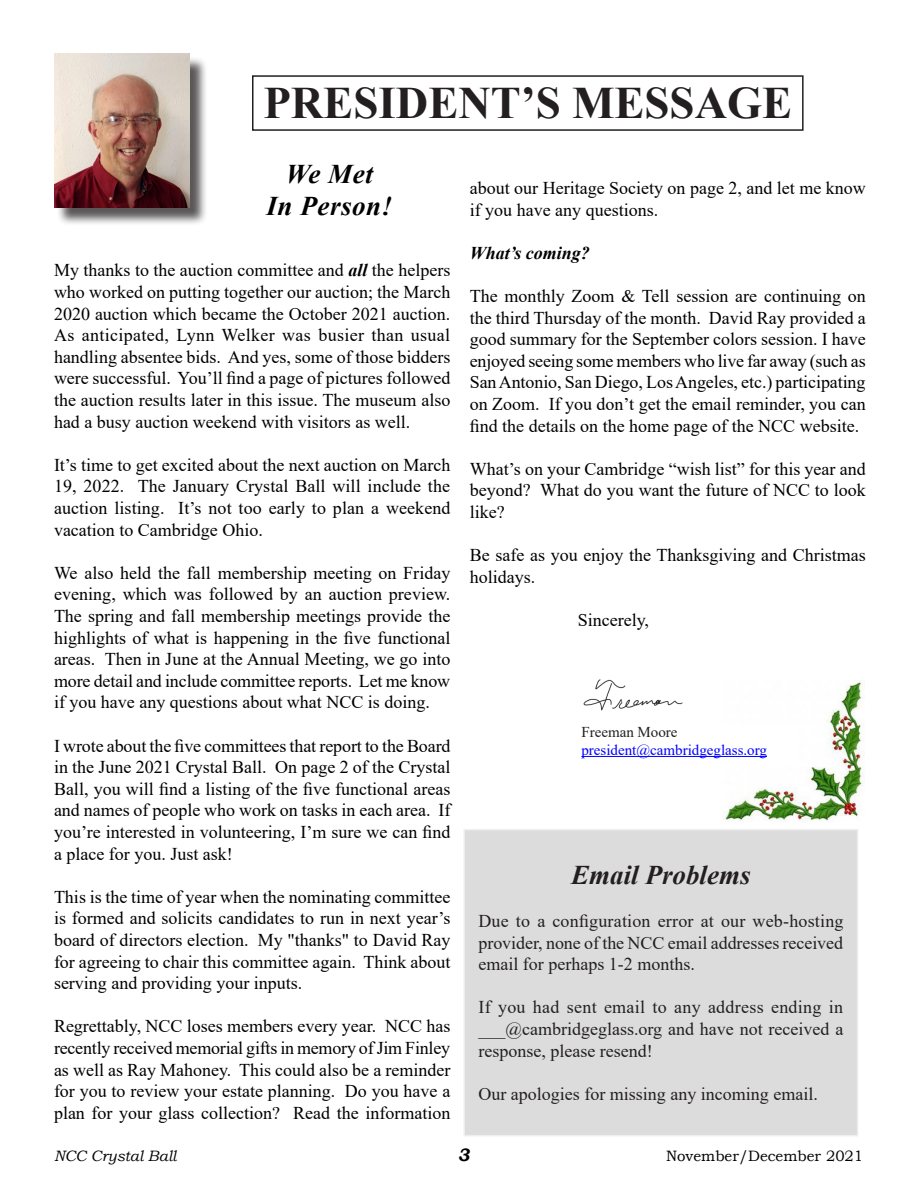
<style>
.page{position:relative;width:918px;height:1188px;background:#fff}
.page>*{position:absolute;margin:0;border:0;box-sizing:border-box;transform-origin:0 0}
.Body_Text{font:700 45px "Times New Roman";color:#231f20}
.t1{font:italic 700 27px "Times New Roman";letter-spacing:.02em;color:#000}
.Headline{font:italic 700 27px "Times New Roman";color:#231f20}
.t2{font:18px/21.6px "Times New Roman";color:#000;text-align:justify}
.Headline-2{font:18px/21.6px "Times New Roman";color:#231f20;text-align:justify}
.t3{font:italic 700 18px "Times New Roman";color:#000}
.Body_Text-2{font:italic 700 18px "Bookman Old Style";color:#000}
.Body_Text-3{font:15px "Times New Roman";color:#00f}
.Body_Text-4{font:15px "Bookman Old Style";color:#000}
.Body_Text-5{font:italic 15px "Bookman Old Style";color:#000}
.Body_Text-6{font:15px "Times New Roman";color:#231f20}
.s1{font-weight:700;font-style:italic}
</style>
<div class="page">
<img style="left:725px;top:681px;width:139px;height:142px">
<div style="left:252px;top:75px;width:552px;height:56px;border:2px solid #231f20"></div>
<div style="left:56px;top:56px;width:152px;height:170px;background:#231f20;opacity:.75"></div>
<img style="left:54px;top:54px;width:135px;height:153px">
<div style="left:581px;top:726px;width:217px;height:39px;background:#fff"></div>
<hr style="left:581px;top:756px;width:186px;height:1px;background:#00f">
<img style="left:583px;top:679px;width:100px;height:32px">
<div style="left:464px;top:830px;width:394px;height:306px;background:#dcdcdc"></div>
<div style="left:463px;top:829px;width:395px;height:307px;border:2px solid #eeeeef"></div>
<p class="Body_Text" style="left:263px;top:71px;width:530px">PRESIDENT’S MESSAGE</p>
<p class="t1" style="left:286px;top:155px;width:88px">We Met</p>
<p class="t1" style="left:267px;top:188px;width:127px">In Person!</p>
<p class="t2" style="left:54px;top:259px;width:398px;text-align:left">My thanks to the auction committee and <span class="s1">all</span> the helpers who worked on putting together our auction; the March 2020 auction which became the October 2021 auction.<br>As anticipated, Lynn Welker was busier than usual handling absentee bids. And yes, some of those bidders were successful. You’ll find a page of pictures followed the auction results later in this issue. The museum also had a busy auction weekend with visitors as well.</p>
<p class="t2" style="left:54px;top:453px;width:398px">It’s time to get excited about the next auction on March 19, 2022. The January Crystal Ball will include the auction listing. It’s not too early to plan a weekend vacation to Cambridge Ohio.</p>
<p class="t2" style="left:54px;top:561px;width:398px;text-align:left">We also held the fall membership meeting on Friday evening, which was followed by an auction preview.<br>The spring and fall membership meetings provide the highlights of what is happening in the five functional areas. Then in June at the Annual Meeting, we go into more detail and include committee reports. Let me know if you have any questions about what NCC is doing.</p>
<p class="t2" style="left:54px;top:734px;width:398px">I wrote about the five committees that report to the Board in the June 2021 Crystal Ball. On page 2 of the Crystal Ball, you will find a listing of the five functional areas and names of people who work on tasks in each area. If you’re interested in volunteering, I’m sure we can find a place for you. Just ask!</p>
<p class="t2" style="left:54px;top:885px;width:398px">This is the time of year when the nominating committee is formed and solicits candidates to run in next year’s board of directors election. My "thanks" to David Ray for agreeing to chair this committee again. Think about serving and providing your inputs.</p>
<p class="t2" style="left:54px;top:1015px;width:398px">Regrettably, NCC loses members every year. NCC has recently received memorial gifts in memory of Jim Finley as well as Ray Mahoney. This could also be a reminder for you to review your estate planning. Do you have a plan for your glass collection? Read the information</p>
<p class="t2" style="left:470px;top:177px;width:398px">about our Heritage Society on page 2, and let me know if you have any questions.</p>
<p class="t3" style="left:470px;top:240px;width:122px">What’s coming?</p>
<p class="t2" style="left:470px;top:285px;width:398px">The monthly Zoom &amp; Tell session are continuing on the third Thursday of the month. David Ray provided a good summary for the September colors session. I have enjoyed seeing some members who live far away (such as San Antonio, San Diego, Los Angeles, etc.) participating on Zoom. If you don’t get the email reminder, you can find the details on the home page of the NCC website.</p>
<p class="t2" style="left:470px;top:457px;width:398px">What’s on your Cambridge “wish list” for this year and beyond? What do you want the future of NCC to look like?</p>
<p class="t2" style="left:470px;top:544px;width:397px">Be safe as you enjoy the Thanksgiving and Christmas holidays.</p>
<p class="t2" style="left:578px;top:609px;width:73px">Sincerely,</p>
<p class="Body_Text-6" style="left:581px;top:721px;width:98px">Freeman Moore</p>
<p class="Body_Text-3" style="left:581px;top:739px;width:187px">president@cambridgeglass.org</p>
<p class="Headline" style="left:571px;top:856px;width:181px">Email Problems</p>
<p class="Headline-2" style="left:478px;top:910px;width:367px">Due to a configuration error at our web-hosting provider, none of the NCC email addresses received email for perhaps 1-2 months.</p>
<p class="Headline-2" style="left:478px;top:996px;width:366px">If you had sent email to any address ending in ___@cambridgeglass.org and have not received a response, please resend!</p>
<p class="Headline-2" style="left:478px;top:1082px;width:338px">Our apologies for missing any incoming email.</p>
<p class="Body_Text-5" style="left:54px;top:1146px;width:124px">NCC Crystal Ball</p>
<p class="Body_Text-2" style="left:458px;top:1142px;width:14px">3</p>
<p class="Body_Text-4" style="left:666px;top:1146px;width:199px">November/December 2021</p>
</div>
